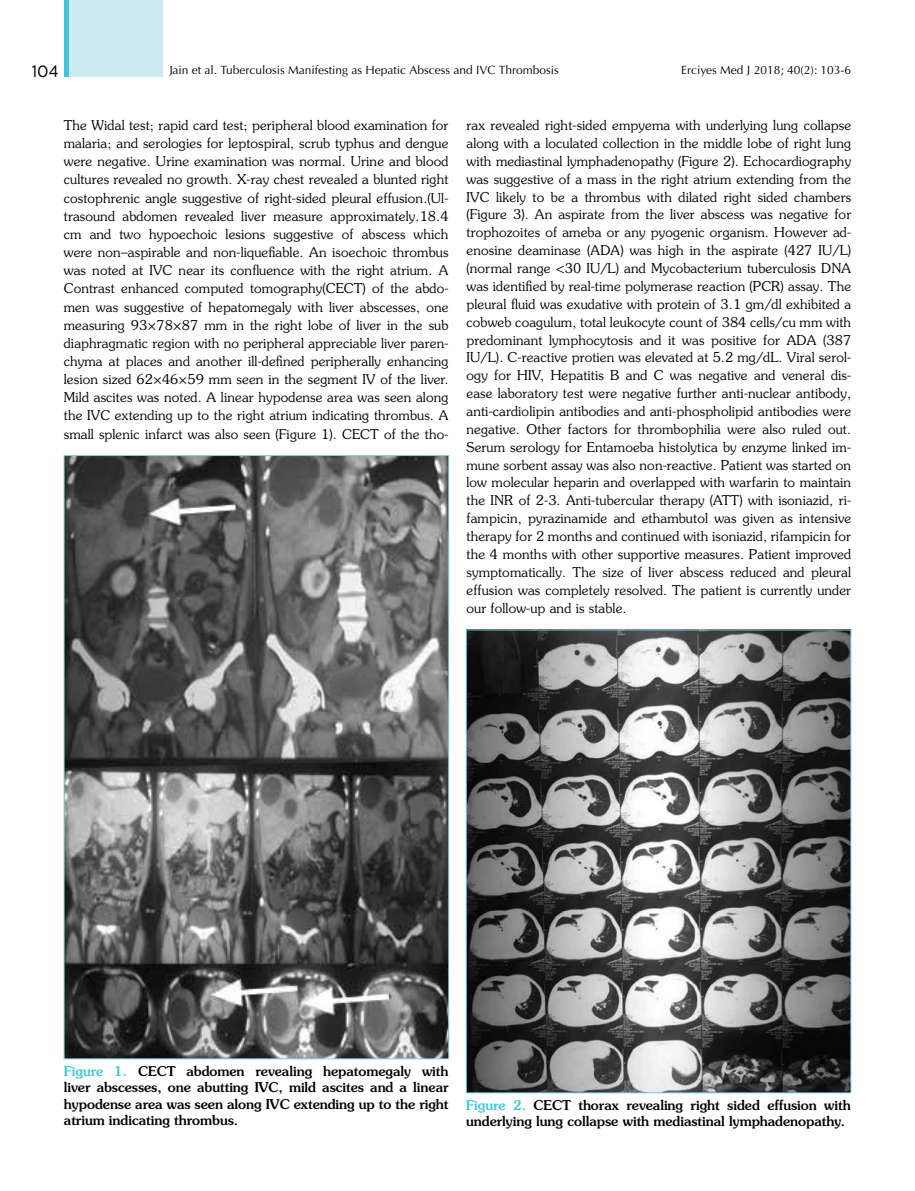
<style>
.page{position:relative;width:915px;height:1191px;background:#fff}
.page>*{position:absolute;margin:0;border:0;box-sizing:border-box;transform-origin:0 0}
.t1{font:16.5px "Centrale Sans";color:#000}
.t2{font:300 13.5px/17.9px "Souvenir Std";letter-spacing:.01em;color:#000;text-align:justify}
.t3{font:500 13.5px/16.2px "Souvenir Std";color:#000;text-align:justify}
.t4{font:12px "Optima Normal Tr";color:#000}
.s1{color:#42c4dd}
</style>
<div class="page">
<div style="left:64px;top:0;width:98px;height:77px;background:#cbeaf2"></div>
<hr style="left:64px;top:0;width:4px;height:77px;background:#42c4dd">
<img style="left:66px;top:457px;width:381px;height:600px">
<img style="left:468px;top:631px;width:380px;height:460px">
<p class="t1" style="left:32px;top:62px;width:28px">104</p>
<p class="t4" style="left:169px;top:62px;width:391px">Jain et al. Tuberculosis Manifesting as Hepatic Abscess and IVC Thrombosis</p>
<p class="t4" style="left:680px;top:62px;width:171px">Erciyes Med J 2018; 40(2): 103-6</p>
<p class="t2" style="left:64px;top:116px;width:386px">The Widal test; rapid card test; peripheral blood examination for malaria; and serologies for leptospiral, scrub typhus and dengue were negative. Urine examination was normal. Urine and blood cultures revealed no growth. X-ray chest revealed a blunted right costophrenic angle suggestive of right-sided pleural effusion.(Ul&shy;trasound abdomen revealed liver measure approximately.18.4 cm and two hypoechoic lesions suggestive of abscess which were non–aspirable and non-liquefiable. An isoechoic thrombus was noted at IVC near its confluence with the right atrium. A Contrast enhanced computed tomography(CECT) of the abdo&shy;men was suggestive of hepatomegaly with liver abscesses, one measuring 93×78×87 mm in the right lobe of liver in the sub diaphragmatic region with no peripheral appreciable liver paren&shy;chyma at places and another ill-defined peripherally enhancing lesion sized 62×46×59 mm seen in the segment IV of the liver.<br>Mild ascites was noted. A linear hypodense area was seen along the IVC extending up to the right atrium indicating thrombus. A small splenic infarct was also seen (Figure 1). CECT of the tho-</p>
<p class="t2" style="left:466px;top:116px;width:386px">rax revealed right-sided empyema with underlying lung collapse along with a loculated collection in the middle lobe of right lung with mediastinal lymphadenopathy (Figure 2). Echocardiography was suggestive of a mass in the right atrium extending from the IVC likely to be a thrombus with dilated right sided chambers (Figure 3). An aspirate from the liver abscess was negative for trophozoites of ameba or any pyogenic organism. However ad&shy;enosine deaminase (ADA) was high in the aspirate (427 IU/L) (normal range &lt;30 IU/L) and Mycobacterium tuberculosis DNA was identified by real-time polymerase reaction (PCR) assay. The pleural fluid was exudative with protein of 3.1 gm/dl exhibited a cobweb coagulum, total leukocyte count of 384 cells/cu mm with predominant lymphocytosis and it was positive for ADA (387<br>IU/L). C-reactive protien was elevated at 5.2 mg/dL. Viral serol&shy;ogy for HIV, Hepatitis B and C was negative and veneral dis&shy;ease laboratory test were negative further anti-nuclear antibody, anti-cardiolipin antibodies and anti-phospholipid antibodies were negative. Other factors for thrombophilia were also ruled out.<br>Serum serology for Entamoeba histolytica by enzyme linked im&shy;mune sorbent assay was also non-reactive. Patient was started on low molecular heparin and overlapped with warfarin to maintain the INR of 2-3. Anti-tubercular therapy (ATT) with isoniazid, ri&shy;fampicin, pyrazinamide and ethambutol was given as intensive therapy for 2 months and continued with isoniazid, rifampicin for the 4 months with other supportive measures. Patient improved symptomatically. The size of liver abscess reduced and pleural effusion was completely resolved. The patient is currently under our follow-up and is stable.</p>
<p class="t3" style="left:64px;top:1063px;width:386px"><span class="s1">Figure 1.</span> CECT abdomen revealing hepatomegaly with liver abscesses, one abutting IVC, mild ascites and a linear hypodense area was seen along IVC extending up to the right atrium indicating thrombus.</p>
<p class="t3" style="left:466px;top:1097px;width:386px"><span class="s1">Figure 2.</span> CECT thorax revealing right sided effusion with underlying lung collapse with mediastinal lymphadenopathy.</p>
</div>
